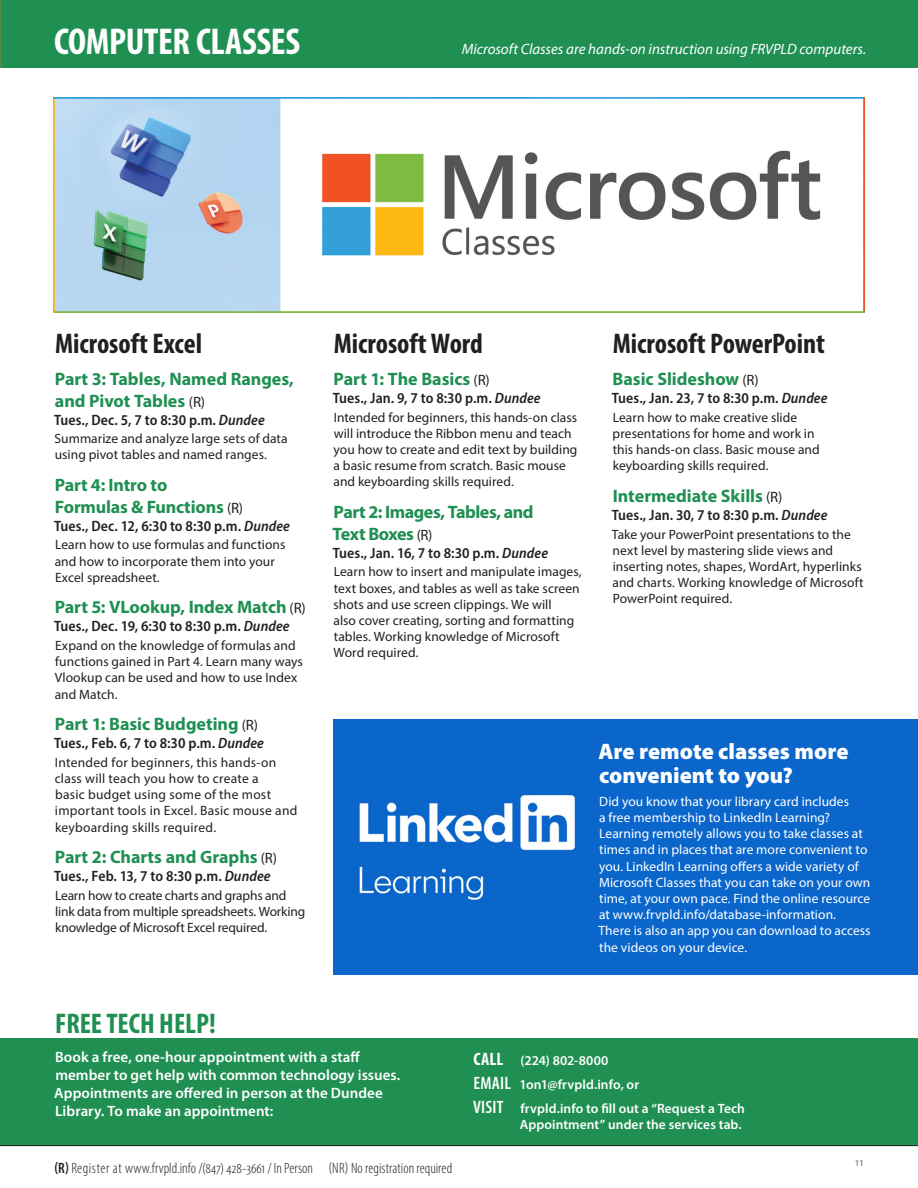
<style>
.page{position:relative;width:918px;height:1188px;background:#fff}
.page>*{position:absolute;margin:0;border:0;box-sizing:border-box;transform-origin:0 0}
.t1{font:700 condensed 37.5px "Myriad Pro";letter-spacing:-.01em;color:#fff}
.FEATURE_-_Heading{font:700 condensed 28.5px "Myriad Pro";color:#231f20}
.FEATURE_-_Heading-2{font:700 condensed 28.5px "Myriad Pro";color:#1f8f52}
.BASIC_-_Title{font:900 22.5px/24px "Myriad Pro";color:#fff}
.BASIC_-_Title-2{font:700 18px/21.6px "Myriad Pro";letter-spacing:-.005em;color:#1f8f52}
.BASIC_-_Title-3{font:700 18px/21.6px "Myriad Pro";letter-spacing:-.025em;color:#1f8f52}
.BASIC_-_Paragraph_Myriad{font:600 condensed 18px "Myriad Pro";letter-spacing:.01em;color:#fff}
.BASIC_-_Paragraph_Myriad-2{font:700 condensed 18px "Myriad Pro";color:#fff}
.BASIC_-_Date___Time{font:600 semi-condensed 15px "Myriad Pro";letter-spacing:-.005em;color:#231f20}
.BASIC_-_Paragraph_Myriad-3{font:600 15px/18px "Myriad Pro";color:#fff}
.Rust_Head_centered{font:300 condensed 15px "Myriad Pro";letter-spacing:.005em;color:#231f20}
.BASIC_-_Sub-Title{font:italic 15px "Myriad Pro";letter-spacing:-.005em;color:#fff}
.BASIC_-_Paragraph_Myriad-4{font:13.5px/16.2px "Myriad Pro";letter-spacing:.005em;color:#231f20}
.BASIC_-_Paragraph_Myriad-5{font:13.5px/16.2px "Myriad Pro";letter-spacing:.005em;color:#fff}
.BASIC_-_Paragraph_Myriad-6{font:13.5px/16.2px "Myriad Pro";letter-spacing:-.015em;color:#231f20}
.BASIC_-_Paragraph_Myriad-7{font:600 13.5px "Myriad Pro";letter-spacing:.01em;color:#fff}
.t2{font:600 9px "Myriad Pro";color:#808285}
.s1{font-weight:400;font-size:15px;color:#231f20}
.s2{font-style:italic}
.s3{font-stretch:condensed;font-size:18px}
.s4{font-weight:600}
</style>
<div class="page">
<div style="left:333px;top:719px;width:585px;height:255px;background:#0a66cb"></div>
<hr style="left:0;top:59px;width:1px;height:1087px;background:#f68b1f">
<div style="left:0;top:1038px;width:918px;height:108px;background:#1f8f52"></div>
<div style="left:0;top:0;width:918px;height:68px;background:#1f8f52"></div>
<hr style="left:0;top:1145px;width:918px;height:1px;background:#231f20">
<img style="left:54px;top:97px;width:810px;height:215px">
<p class="t1" style="left:54px;top:18px;width:248px">COMPUTER CLASSES</p>
<p class="BASIC_-_Sub-Title" style="left:462px;top:40px;width:406px">Microsoft Classes are hands-on instruction using FRVPLD computers.</p>
<p class="FEATURE_-_Heading" style="left:55px;top:326px;width:149px">Microsoft Excel</p>
<p class="BASIC_-_Title-2" style="left:55px;top:368px;width:241px">Part 3: Tables, Named Ranges, and Pivot Tables <span class="s1">(R)</span></p>
<p class="BASIC_-_Date___Time" style="left:54px;top:410px;width:212px">Tues., Dec. 5, 7 to 8:30 p.m. <span class="s2">Dundee</span></p>
<p class="BASIC_-_Paragraph_Myriad-4" style="left:55px;top:430px;width:235px">Summarize and analyze large sets of data using pivot tables and named ranges.</p>
<p class="BASIC_-_Title-2" style="left:55px;top:474px;width:190px">Part 4: Intro to<br>Formulas &amp; Functions <span class="s1">(R)</span></p>
<p class="BASIC_-_Date___Time" style="left:54px;top:516px;width:237px">Tues., Dec. 12, 6:30 to 8:30 p.m. <span class="s2">Dundee</span></p>
<p class="BASIC_-_Paragraph_Myriad-4" style="left:55px;top:536px;width:232px">Learn how to use formulas and functions and how to incorporate them into your<br>Excel spreadsheet.</p>
<p class="BASIC_-_Title-2" style="left:55px;top:596px;width:252px">Part 5: VLookup, Index Match <span class="s1">(R)</span></p>
<p class="BASIC_-_Date___Time" style="left:54px;top:617px;width:237px">Tues., Dec. 19, 6:30 to 8:30 p.m. <span class="s2">Dundee</span></p>
<p class="BASIC_-_Paragraph_Myriad-4" style="left:55px;top:637px;width:250px">Expand on the knowledge of formulas and functions gained in Part 4. Learn many ways<br>Vlookup can be used and how to use Index and Match.</p>
<p class="BASIC_-_Title-2" style="left:55px;top:713px;width:205px">Part 1: Basic Budgeting <span class="s1">(R)</span></p>
<p class="BASIC_-_Date___Time" style="left:54px;top:734px;width:211px">Tues., Feb. 6, 7 to 8:30 p.m. <span class="s2">Dundee</span></p>
<p class="BASIC_-_Paragraph_Myriad-4" style="left:55px;top:754px;width:244px">Intended for beginners, this hands-on class will teach you how to create a<br>basic budget using some of the most important tools in Excel. Basic mouse and keyboarding skills required.</p>
<p class="BASIC_-_Title-2" style="left:55px;top:846px;width:224px">Part 2: Charts and Graphs <span class="s1">(R)</span></p>
<p class="BASIC_-_Date___Time" style="left:54px;top:867px;width:218px">Tues., Feb. 13, 7 to 8:30 p.m. <span class="s2">Dundee</span></p>
<p class="BASIC_-_Paragraph_Myriad-6" style="left:55px;top:887px;width:252px">Learn how to create charts and graphs and link data from multiple spreadsheets. Working knowledge of Microsoft Excel required.</p>
<p class="FEATURE_-_Heading-2" style="left:55px;top:1005px;width:162px">FREE TECH HELP!</p>
<p class="FEATURE_-_Heading" style="left:334px;top:326px;width:151px">Microsoft Word</p>
<p class="BASIC_-_Title-2" style="left:334px;top:368px;width:158px">Part 1: The Basics <span class="s1">(R)</span></p>
<p class="BASIC_-_Date___Time" style="left:333px;top:389px;width:209px">Tues., Jan. 9, 7 to 8:30 p.m. <span class="s2">Dundee</span></p>
<p class="BASIC_-_Paragraph_Myriad-4" style="left:334px;top:409px;width:246px">Intended for beginners, this hands-on class will introduce the Ribbon menu and teach you how to create and edit text by building a basic resume from scratch. Basic mouse and keyboarding skills required.</p>
<p class="BASIC_-_Title-3" style="left:333px;top:501px;width:203px">Part 2: Images, Tables, and<br>Text Boxes <span class="s1">(R)</span></p>
<p class="BASIC_-_Date___Time" style="left:333px;top:543px;width:217px">Tues., Jan. 16, 7 to 8:30 p.m. <span class="s2">Dundee</span></p>
<p class="BASIC_-_Paragraph_Myriad-4" style="left:333px;top:563px;width:250px">Learn how to insert and manipulate images, text boxes, and tables as well as take screen shots and use screen clippings. We will<br>also cover creating, sorting and formatting tables. Working knowledge of Microsoft Word required.</p>
<p class="FEATURE_-_Heading" style="left:613px;top:326px;width:214px">Microsoft PowerPoint</p>
<p class="BASIC_-_Title-2" style="left:613px;top:368px;width:148px">Basic Slideshow <span class="s1">(R)</span></p>
<p class="BASIC_-_Date___Time" style="left:612px;top:389px;width:217px">Tues., Jan. 23, 7 to 8:30 p.m. <span class="s2">Dundee</span></p>
<p class="BASIC_-_Paragraph_Myriad-4" style="left:613px;top:409px;width:209px">Learn how to make creative slide presentations for home and work in this hands-on class. Basic mouse and keyboarding skills required.</p>
<p class="BASIC_-_Title-2" style="left:613px;top:484px;width:171px">Intermediate Skills <span class="s1">(R)</span></p>
<p class="BASIC_-_Date___Time" style="left:612px;top:505px;width:217px">Tues., Jan. 30, 7 to 8:30 p.m. <span class="s2">Dundee</span></p>
<p class="BASIC_-_Paragraph_Myriad-4" style="left:612px;top:526px;width:253px">Take your PowerPoint presentations to the next level by mastering slide views and inserting notes, shapes, WordArt, hyperlinks and charts. Working knowledge of Microsoft PowerPoint required.</p>
<p class="BASIC_-_Title" style="left:598px;top:738px;width:252px">Are remote classes more convenient to you?</p>
<p class="BASIC_-_Paragraph_Myriad-5" style="left:598px;top:793px;width:274px">Did you know that your library card includes<br>a free membership to LinkedIn Learning?<br>Learning remotely allows you to take classes at times and in places that are more convenient to you. LinkedIn Learning offers a wide variety of Microsoft Classes that you can take on your own time, at your own pace. Find the online resource at www.frvpld.info/database-information.<br>There is also an app you can download to access the videos on your device.</p>
<p class="BASIC_-_Paragraph_Myriad-3" style="left:54px;top:1048px;width:348px">Book a free, one-hour appointment with a staff member to get help with common technology issues.<br>Appointments are offered in person at the Dundee Library. To make an appointment:</p>
<p class="BASIC_-_Paragraph_Myriad-2" style="left:473px;top:1047px;width:31px">CALL</p>
<p class="BASIC_-_Paragraph_Myriad-7" style="left:521px;top:1052px;width:89px">(224) 802-8000</p>
<p class="BASIC_-_Paragraph_Myriad-7" style="left:473px;top:1076px;width:167px"><span class="s3">EMAIL</span> 1on1@frvpld.info, or</p>
<p class="BASIC_-_Paragraph_Myriad" style="left:473px;top:1096px;width:32px">VISIT</p>
<p class="BASIC_-_Paragraph_Myriad-7" style="left:520px;top:1100px;width:226px">frvpld.info to fill out a “Request a Tech</p>
<p class="BASIC_-_Paragraph_Myriad-7" style="left:520px;top:1116px;width:223px">Appointment” under the services tab.</p>
<p class="Rust_Head_centered" style="left:54px;top:1159px;width:399px"><span class="s4">(R)</span> Register at www.frvpld.info /(847) 428-3661 / In Person (NR) No registration required</p>
<p class="t2" style="left:855px;top:1158px;width:11px">11</p>
</div>
